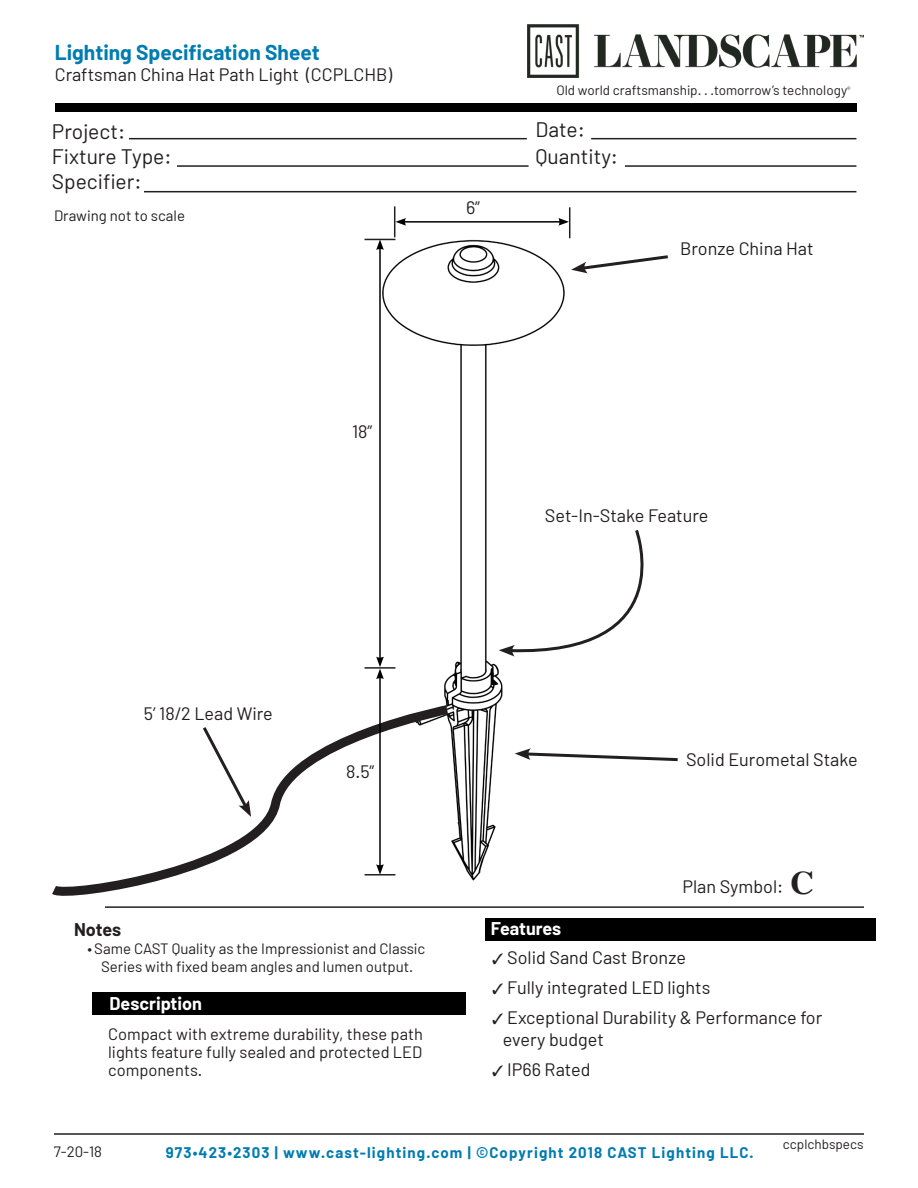
<style>
.page{position:relative;width:918px;height:1188px;background:#fff}
.page>*{position:absolute;margin:0;border:0;box-sizing:border-box;transform-origin:0 0}
.t1{font:700 33px "Times";color:#231f20}
.t2{font:21px "Barlow";color:#231f20}
.t3{font:700 21px "Barlow";color:#007cb1}
.t4{font:18px/21.6px "Barlow";color:#231f20}
.t5{font:700 18px "Barlow";color:#fff}
.t6{font:700 18px "Barlow";letter-spacing:-.005em;color:#231f20}
.t7{font:16.5px/18px "Barlow";color:#231f20;text-align:justify}
.t8{font:15px/18px "Barlow";color:#231f20;text-align:center}
.t9{font:700 15px "Barlow";letter-spacing:.075em;color:#007cb1}
.t10{font:700 15px "Verdana";color:#fff}
.t11{font:13.5px "Barlow";color:#231f20}
</style>
<div class="page">
<div style="left:55px;top:103px;width:801px;height:9px;background:#000"></div>
<img style="left:527px;top:25px;width:337px;height:53px">
<hr style="left:129px;top:138px;width:398px;height:1px;background:#231f20">
<hr style="left:177px;top:165px;width:352px;height:2px;background:#231f20">
<hr style="left:144px;top:191px;width:712px;height:1px;background:#231f20">
<hr style="left:591px;top:138px;width:265px;height:1px;background:#231f20">
<hr style="left:625px;top:165px;width:231px;height:2px;background:#231f20">
<hr style="left:54px;top:1133px;width:810px;height:2px;background:#231f20">
<hr style="left:105px;top:906px;width:759px;height:2px;background:#231f20">
<div style="left:92px;top:992px;width:373px;height:23px;background:#000"></div>
<div style="left:485px;top:918px;width:390px;height:23px;background:#000"></div>
<img style="left:364px;top:229px;width:207px;height:652px">
<svg style="left:52px;top:701px;width:404px;height:195px"></svg>
<hr style="left:379px;top:248px;width:2px;height:411px;background:#000">
<svg style="left:376px;top:240px;width:8px;height:10px"></svg>
<hr style="left:365px;top:239px;width:30px;height:1px;background:#231f20">
<hr style="left:365px;top:667px;width:30px;height:2px;background:#231f20">
<hr style="left:569px;top:207px;width:1px;height:31px;background:#231f20">
<hr style="left:394px;top:206px;width:1px;height:31px;background:#231f20">
<hr style="left:379px;top:677px;width:2px;height:190px;background:#000">
<svg style="left:376px;top:657px;width:8px;height:22px"></svg>
<svg style="left:376px;top:864px;width:8px;height:10px"></svg>
<hr style="left:404px;top:221px;width:157px;height:2px;background:#000">
<svg style="left:558px;top:218px;width:11px;height:8px"></svg>
<svg style="left:395px;top:218px;width:11px;height:8px"></svg>
<hr style="left:365px;top:874px;width:30px;height:2px;background:#231f20">
<svg style="left:499px;top:527px;width:145px;height:130px"></svg>
<svg style="left:571px;top:255px;width:97px;height:18px"></svg>
<svg style="left:515px;top:748px;width:163px;height:15px"></svg>
<svg style="left:200px;top:724px;width:51px;height:93px"></svg>
<p class="t3" style="left:55px;top:39px;width:266px">Lighting Specification Sheet</p>
<p class="t4" style="left:55px;top:64px;width:339px">Craftsman China Hat Path Light (CCPLCHB)</p>
<p class="t11" style="left:556px;top:81px;width:296px">Old world craftsmanship. . .tomorrow’s technology<sup>®</sup></p>
<p class="t2" style="left:52px;top:118px;width:75px">Project:</p>
<p class="t2" style="left:536px;top:116px;width:51px">Date:</p>
<p class="t2" style="left:52px;top:144px;width:121px">Fixture Type:</p>
<p class="t2" style="left:536px;top:144px;width:84px">Quantity:</p>
<p class="t2" style="left:52px;top:168px;width:91px">Specifier:</p>
<p class="t8" style="left:54px;top:206px;width:133px">Drawing not to scale</p>
<p class="t4" style="left:352px;top:421px;width:22px">18”</p>
<p class="t4" style="left:466px;top:196px;width:16px">6”</p>
<p class="t4" style="left:680px;top:238px;width:135px">Bronze China Hat</p>
<p class="t4" style="left:545px;top:504px;width:165px">Set-In-Stake Feature</p>
<p class="t4" style="left:144px;top:703px;width:131px">5’ 18/2 Lead Wire</p>
<p class="t4" style="left:346px;top:760px;width:30px">8.5”</p>
<p class="t6" style="left:74px;top:919px;width:49px">Notes</p>
<p class="t8" style="left:88px;top:940px;width:339px">•Same CAST Quality as the Impressionist and Classic<br>Series with fixed beam angles and lumen output.</p>
<p class="t10" style="left:92px;top:1003px;width:180px">MOUNTING OPTIONS</p>
<p class="t5" style="left:109px;top:993px;width:94px">Description</p>
<p class="t7" style="left:108px;top:1025px;width:316px">Compact with extreme durability, these path lights feature fully sealed and protected LED components.</p>
<p class="t4" style="left:686px;top:748px;width:173px">Solid Eurometal Stake</p>
<p class="t5" style="left:491px;top:917px;width:72px">Features</p>
<p class="t4" style="left:682px;top:875px;width:102px">Plan Symbol:</p>
<p class="t1" style="left:790px;top:852px;width:25px">C</p>
<p class="t4" style="left:492px;top:947px;width:195px">✓ Solid Sand Cast Bronze</p>
<p class="t4" style="left:492px;top:977px;width:220px">✓ Fully integrated LED lights</p>
<p class="t4" style="left:503px;top:1007px;width:321px;text-indent:-11px">✓ Exceptional Durability &amp; Performance for every budget</p>
<p class="t4" style="left:492px;top:1058px;width:100px">✓ IP66 Rated</p>
<p class="t8" style="left:54px;top:1142px;width:50px">7-20-18</p>
<p class="t9" style="left:166px;top:1143px;width:589px">973•423•2303 | www.cast-lighting.com | ©Copyright 2018 CAST Lighting LLC.</p>
<p class="t11" style="left:783px;top:1136px;width:82px">ccplchbspecs</p>
</div>
